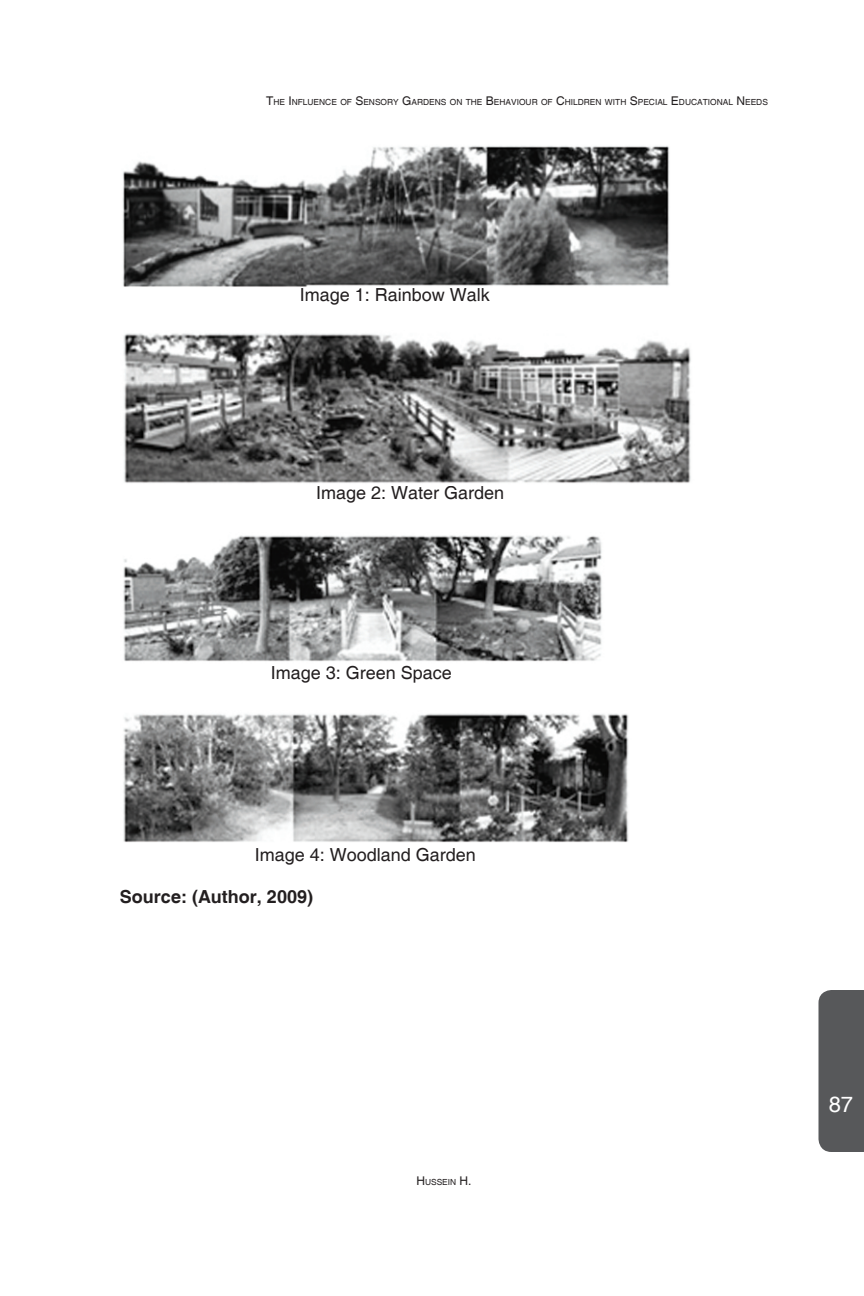
<style>
.page{position:relative;width:864px;height:1296px;background:#fff}
.page>*{position:absolute;margin:0;border:0;box-sizing:border-box;transform-origin:0 0}
.t1{font:22px "Helvetica";color:#fff}
.t2{font:18px "Helvetica";color:#231f20}
.t3{font:700 18px "Helvetica";color:#231f20}
.t4{font:8.4px "Helvetica";color:#231f20}
.s1{font-size:12px}
</style>
<div class="page">
<div style="left:818px;top:990px;width:46px;height:162px;background:#57585a"></div>
<img style="left:122px;top:146px;width:547px;height:141px">
<img style="left:123px;top:333px;width:568px;height:150px">
<img style="left:123px;top:535px;width:479px;height:127px">
<img style="left:123px;top:713px;width:506px;height:130px">
<p class="t4" style="left:266px;top:97px;width:503px"><span class="s1">T</span>HE <span class="s1">I</span> NFLUENCE OF <span class="s1">S</span>ENSORY <span class="s1">G</span>ARDENS ON THE <span class="s1">B</span>EHAVIOUR OF <span class="s1">C</span>HILDREN WITH <span class="s1">S</span>PECIAL <span class="s1">E</span>DUCATIONAL <span class="s1">N</span> EEDS</p>
<h2 class="t2" style="left:300px;top:284px;width:192px">Image 1: Rainbow Walk</h2>
<h2 class="t2" style="left:316px;top:482px;width:190px">Image 2: Water Garden</h2>
<h2 class="t2" style="left:271px;top:662px;width:183px">Image 3: Green Space</h2>
<h2 class="t2" style="left:255px;top:844px;width:223px">Image 4: Woodland Garden</h2>
<h2 class="t3" style="left:120px;top:886px;width:195px">Source: (Author, 2009)</h2>
<p class="t4" style="left:416px;top:1177px;width:57px"><span class="s1">H</span>USSEIN <span class="s1">H.</span></p>
<h1 class="t1" style="left:829px;top:1092px;width:26px">87</h1>
</div>
